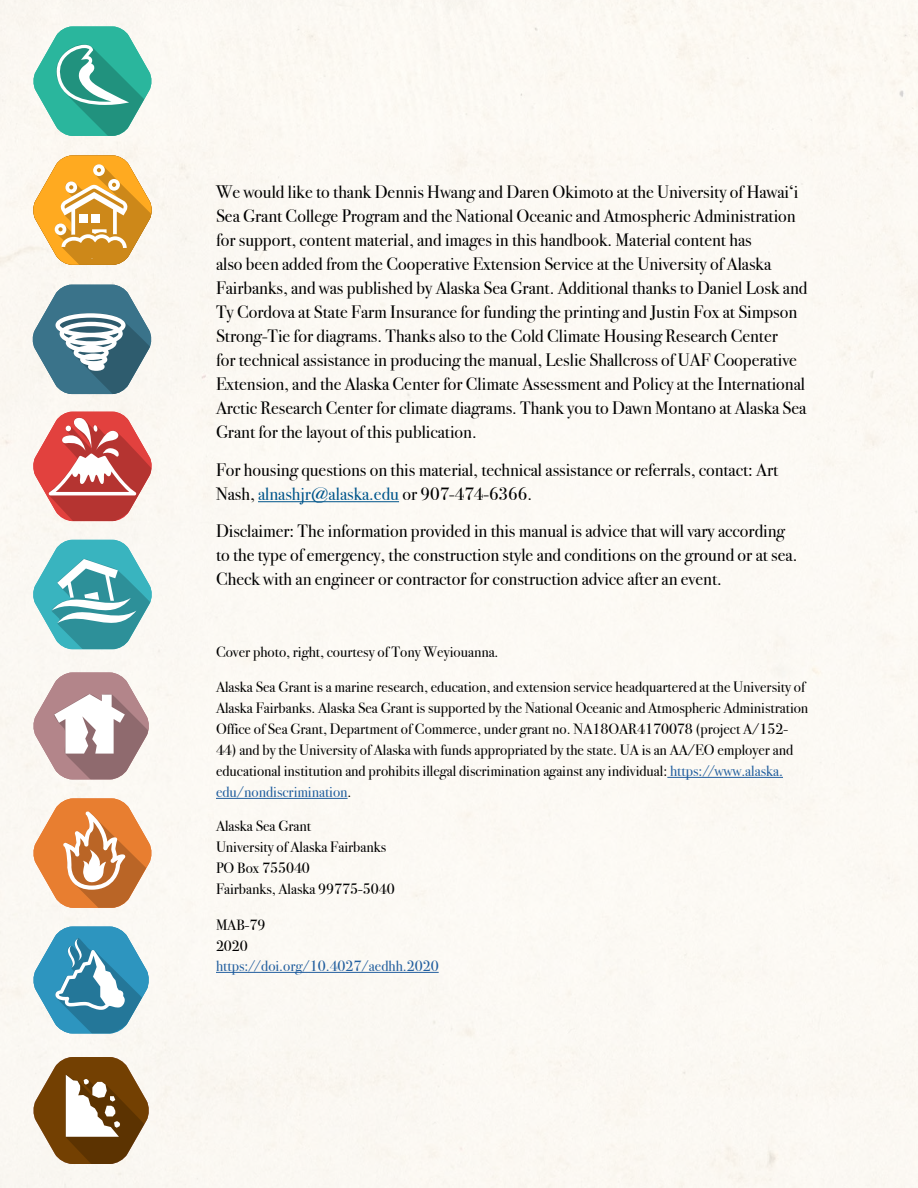
<style>
.page{position:relative;width:918px;height:1188px;background:#fcf9f4}
.page>*{position:absolute;margin:0;border:0;box-sizing:border-box;transform-origin:0 0}
.t1{font:18px/24px "Bodoni Svty Two ITCTT";color:#000}
.t2{font:15px/21px "Bodoni Svty Two ITCTT";color:#000}
.t3{font:15px "Bodoni Svty Two ITCTT";color:#215e9e}
.s1{font-family:"Bodoni Svty Two OSITCTT";color:#00558b}
.s2{color:#215e9e}
</style>
<div class="page">
<svg style="left:33px;top:672px;width:117px;height:107px"></svg>
<svg style="left:33px;top:26px;width:119px;height:110px"></svg>
<svg style="left:32px;top:412px;width:120px;height:109px"></svg>
<svg style="left:32px;top:540px;width:120px;height:109px"></svg>
<svg style="left:33px;top:798px;width:119px;height:110px"></svg>
<svg style="left:33px;top:927px;width:117px;height:107px"></svg>
<svg style="left:33px;top:1057px;width:117px;height:107px"></svg>
<svg style="left:32px;top:285px;width:120px;height:109px"></svg>
<svg style="left:32px;top:155px;width:120px;height:110px"></svg>
<hr style="left:258px;top:501px;width:141px;height:1px;background:#00558b">
<hr style="left:667px;top:777px;width:116px;height:1px;background:#215e9e">
<hr style="left:216px;top:798px;width:132px;height:1px;background:#215e9e">
<hr style="left:216px;top:972px;width:223px;height:1px;background:#215e9e">
<p class="t1" style="left:216px;top:178px;width:593px">We would like to thank Dennis Hwang and Daren Okimoto at the University of Hawaiʻi Sea Grant College Program and the National Oceanic and Atmospheric Administration for support, content material, and images in this handbook. Material content has<br>also been added from the Cooperative Extension Service at the University of Alaska Fairbanks, and was published by Alaska Sea Grant. Additional thanks to Daniel Losk and Ty Cordova at State Farm Insurance for funding the printing and Justin Fox at Simpson Strong-Tie for diagrams. Thanks also to the Cold Climate Housing Research Center<br>for technical assistance in producing the manual, Leslie Shallcross of UAF Cooperative Extension, and the Alaska Center for Climate Assessment and Policy at the International Arctic Research Center for climate diagrams. Thank you to Dawn Montano at Alaska Sea Grant for the layout of this publication.</p>
<p class="t1" style="left:216px;top:456px;width:564px">For housing questions on this material, technical assistance or referrals, contact: Art<br>Nash, <span class="s1">alnashjr@alaska.edu</span> or 907-474-6366.</p>
<p class="t1" style="left:216px;top:517px;width:583px">Disclaimer: The information provided in this manual is advice that will vary according to the type of emergency, the construction style and conditions on the ground or at sea.<br>Check with an engineer or contractor for construction advice after an event.</p>
<p class="t2" style="left:216px;top:640px;width:284px">Cover photo, right, courtesy of Tony Weyiouanna.</p>
<p class="t2" style="left:216px;top:675px;width:594px">Alaska Sea Grant is a marine research, education, and extension service headquartered at the University of<br>Alaska Fairbanks. Alaska Sea Grant is supported by the National Oceanic and Atmospheric Administration<br>Office of Sea Grant, Department of Commerce, under grant no. NA18OAR4170078 (project A/152-</p>
<p class="t2" style="left:216px;top:738px;width:579px">44) and by the University of Alaska with funds appropriated by the state. UA is an AA/EO employer and educational institution and prohibits illegal discrimination against any individual: <span class="s2">https://www.alaska. edu/nondiscrimination</span>.</p>
<p class="t2" style="left:216px;top:814px;width:180px">Alaska Sea Grant<br>University of Alaska Fairbanks<br>PO Box 755040<br>Fairbanks, Alaska 99775-5040</p>
<p class="t2" style="left:216px;top:913px;width:51px">MAB-79<br>2020</p>
<p class="t3" style="left:216px;top:953px;width:224px">https://doi.org/10.4027/aedhh.2020</p>
</div>
